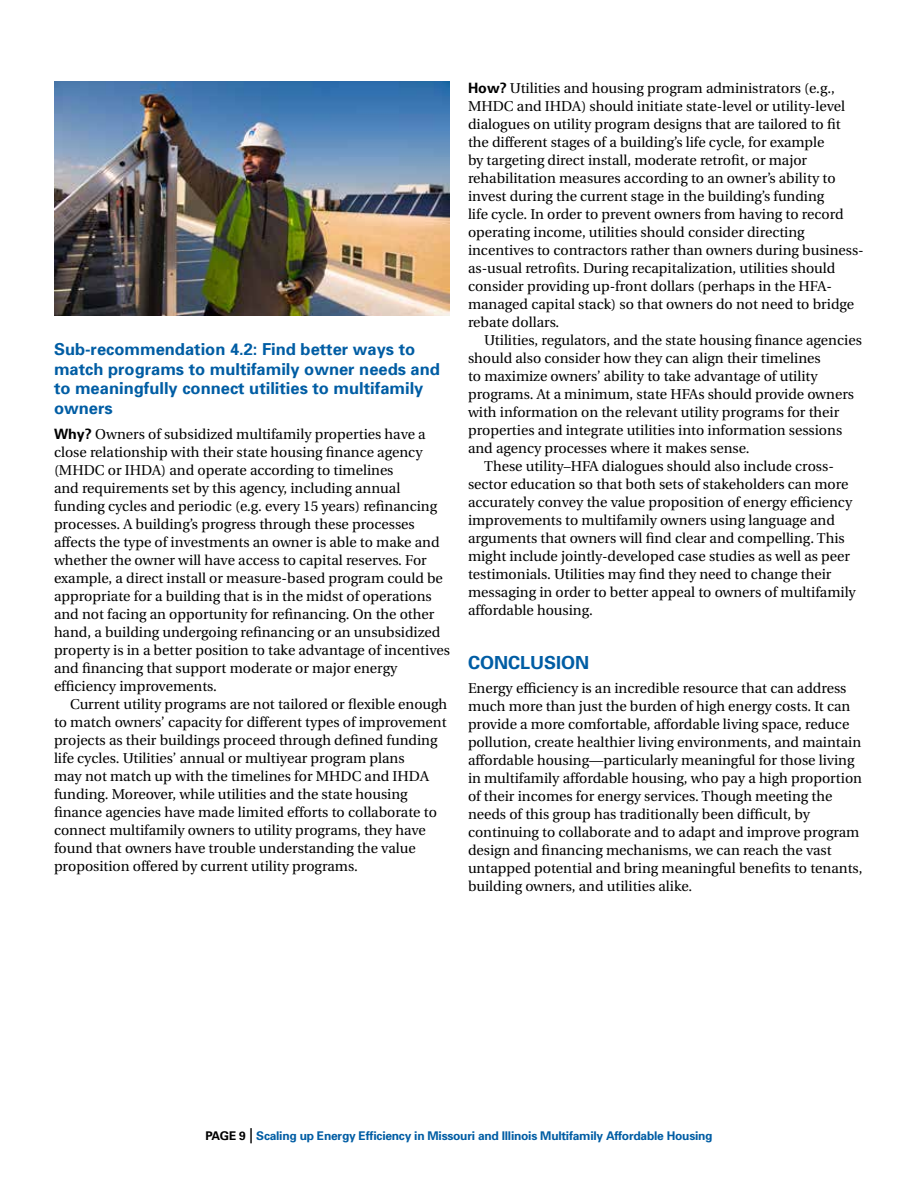
<style>
.page{position:relative;width:918px;height:1188px;background:#fff}
.page>*{position:absolute;margin:0;border:0;box-sizing:border-box;transform-origin:0 0}
.t1{font:700 18px "Univers";color:#005da4}
.t2{font:700 16.5px/19.8px "Univers";color:#005da4}
.t3{font:14.25px/18px "Utopia";color:#000}
.t4{font:700 12px "Univers";letter-spacing:-.02em;color:#005da4}
.s1{font-family:"Univers";font-weight:700}
.s2{color:#000}
.s3{font-family:"Utopia";font-weight:400;font-size:21px;color:#000}
</style>
<div class="page">
<img style="left:54px;top:81px;width:396px;height:234px">
<p class="t2" style="left:54px;top:338px;width:387px">Sub-recommendation 4.2: Find better ways to match programs to multifamily owner needs and to meaningfully connect utilities to multifamily owners</p>
<p class="t3" style="left:54px;top:425px;width:398px"><span class="s1">Why?</span> Owners of subsidized multifamily properties have a close relationship with their state housing finance agency (MHDC or IHDA) and operate according to timelines<br>and requirements set by this agency, including annual funding cycles and periodic (e.g. every 15 years) refinancing processes. A building’s progress through these processes affects the type of investments an owner is able to make and whether the owner will have access to capital reserves. For example, a direct install or measure-based program could be appropriate for a building that is in the midst of operations and not facing an opportunity for refinancing. On the other hand, a building undergoing refinancing or an unsubsidized property is in a better position to take advantage of incentives and financing that support moderate or major energy efficiency improvements.</p>
<p class="t3" style="left:54px;top:695px;width:395px;text-indent:16px">Current utility programs are not tailored or flexible enough to match owners’ capacity for different types of improvement projects as their buildings proceed through defined funding life cycles. Utilities’ annual or multiyear program plans<br>may not match up with the timelines for MHDC and IHDA funding. Moreover, while utilities and the state housing finance agencies have made limited efforts to collaborate to connect multifamily owners to utility programs, they have found that owners have trouble understanding the value proposition offered by current utility programs.</p>
<p class="t3" style="left:468px;top:79px;width:397px"><span class="s1">How?</span> Utilities and housing program administrators (e.g., MHDC and IHDA) should initiate state-level or utility-level dialogues on utility program designs that are tailored to fit the different stages of a building’s life cycle, for example<br>by targeting direct install, moderate retrofit, or major rehabilitation measures according to an owner’s ability to invest during the current stage in the building’s funding<br>life cycle. In order to prevent owners from having to record operating income, utilities should consider directing incentives to contractors rather than owners during business&shy;as-usual retrofits. During recapitalization, utilities should consider providing up-front dollars (perhaps in the HFA&shy;managed capital stack) so that owners do not need to bridge rebate dollars.</p>
<p class="t3" style="left:484px;top:331px;width:379px">Utilities, regulators, and the state housing finance agencies</p>
<p class="t3" style="left:468px;top:349px;width:354px">should also consider how they can align their timelines</p>
<p class="t3" style="left:468px;top:367px;width:351px">to maximize owners’ ability to take advantage of utility</p>
<p class="t3" style="left:468px;top:385px;width:388px">programs. At a minimum, state HFAs should provide owners</p>
<p class="t3" style="left:468px;top:403px;width:373px">with information on the relevant utility programs for their</p>
<p class="t3" style="left:468px;top:421px;width:376px">properties and integrate utilities into information sessions</p>
<p class="t3" style="left:468px;top:439px;width:283px">and agency processes where it makes sense.</p>
<p class="t3" style="left:484px;top:457px;width:351px">These utility–HFA dialogues should also include cross-</p>
<p class="t3" style="left:468px;top:475px;width:382px">sector education so that both sets of stakeholders can more</p>
<p class="t3" style="left:468px;top:493px;width:386px">accurately convey the value proposition of energy efficiency</p>
<p class="t3" style="left:468px;top:511px;width:368px">improvements to multifamily owners using language and</p>
<p class="t3" style="left:468px;top:529px;width:378px">arguments that owners will find clear and compelling. This</p>
<p class="t3" style="left:468px;top:547px;width:384px">might include jointly-developed case studies as well as peer</p>
<p class="t3" style="left:468px;top:565px;width:365px">testimonials. Utilities may find they need to change their</p>
<p class="t3" style="left:468px;top:583px;width:389px">messaging in order to better appeal to owners of multifamily</p>
<p class="t3" style="left:468px;top:601px;width:126px">affordable housing.</p>
<p class="t1" style="left:468px;top:651px;width:123px">Conclusion</p>
<p class="t3" style="left:468px;top:680px;width:396px">Energy efficiency is an incredible resource that can address much more than just the burden of high energy costs. It can provide a more comfortable, affordable living space, reduce pollution, create healthier living environments, and maintain affordable housing—particularly meaningful for those living in multifamily affordable housing, who pay a high proportion of their incomes for energy services. Though meeting the needs of this group has traditionally been difficult, by continuing to collaborate and to adapt and improve program design and financing mechanisms, we can reach the vast untapped potential and bring meaningful benefits to tenants, building owners, and utilities alike.</p>
<p class="t4" style="left:205px;top:1129px;width:509px"><span class="s2">PAGE 9</span> <span class="s3">|</span> Scaling up Energy Efficiency in Missouri and Illinois Multifamily Affordable Housing</p>
</div>
